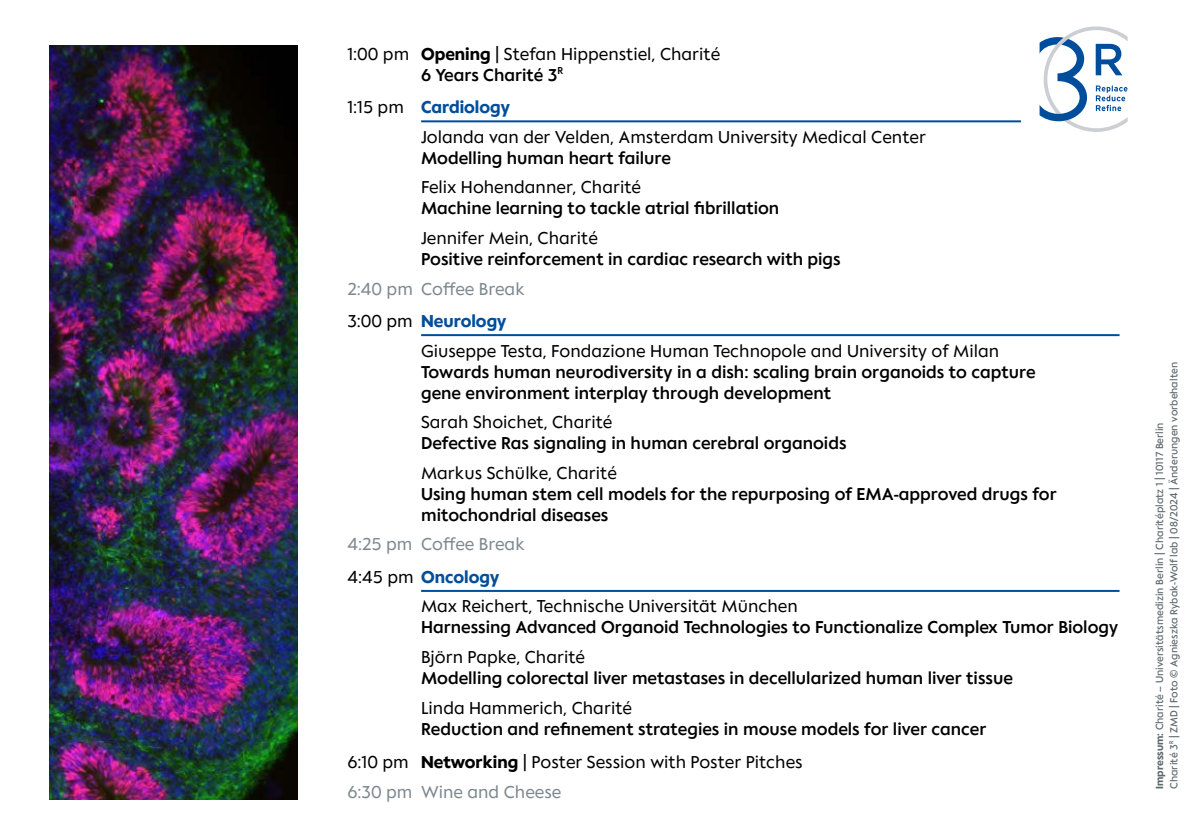
<style>
.page{position:relative;width:1191px;height:840px;background:#fff}
.page>*{position:absolute;margin:0;border:0;box-sizing:border-box;transform-origin:0 0}
.t1{font:500 20px/21px "Charite Text";color:#000}
.t2{font:20px/21px "Charite Text";color:#000}
.t3{font:20px/32.4px "Charite Text";color:#7d888f}
.t4{font:12px/14.4px "Charite Text";color:#5d686e}
.s1{font-weight:700}
.s2{font-weight:500}
.s3{font-weight:700;color:#004e9b}
.s4{color:#000}
.s5{font-weight:400}
</style>
<div class="page">
<hr style="left:421px;top:120px;width:698px;height:2px;background:#004e9b">
<hr style="left:421px;top:334px;width:698px;height:2px;background:#004e9b">
<hr style="left:421px;top:589px;width:698px;height:2px;background:#004e9b">
<div style="left:1020px;top:9px;width:133px;height:131px;background:#fff"></div>
<svg style="left:1039px;top:26px;width:88px;height:106px"></svg>
<img style="left:50px;top:46px;width:248px;height:753px">
<p class="t2" style="left:421px;top:43px;width:301px;text-indent:-74px">1:00 pm <span class="s1">Opening</span> | Stefan Hippenstiel, Charité<br><span class="s2">6 Years Charité 3</span><sup>R</sup></p>
<p class="t2" style="left:421px;top:92px;width:506px;line-height:29.6px;text-indent:-74px">1:15 pm <span class="s3">Cardiology<br></span>Jolanda van der Velden, Amsterdam University Medical Center</p>
<p class="t1" style="left:421px;top:147px;width:251px">Modelling human heart failure</p>
<p class="t2" style="left:421px;top:176px;width:221px">Felix Hohendanner, Charité</p>
<p class="t1" style="left:421px;top:197px;width:360px">Machine learning to tackle atrial fibrillation</p>
<p class="t2" style="left:421px;top:227px;width:178px">Jennifer Mein, Charité</p>
<p class="t1" style="left:421px;top:248px;width:421px">Positive reinforcement in cardiac research with pigs</p>
<p class="t3" style="left:347px;top:272px;width:179px">2:40 pm Coffee Break<br><span class="s4">3:00 pm</span> <span class="s3">Neurology</span></p>
<p class="t2" style="left:421px;top:339px;width:579px">Giuseppe Testa, Fondazione Human Technopole and University of Milan</p>
<p class="t1" style="left:421px;top:360px;width:616px">Towards human neurodiversity in a dish: scaling brain organoids to capture gene environment interplay through development</p>
<p class="t2" style="left:421px;top:411px;width:193px">Sarah Shoichet, Charité</p>
<p class="t1" style="left:421px;top:432px;width:427px">Defective Ras signaling in human cerebral organoids</p>
<p class="t2" style="left:421px;top:461px;width:197px">Markus Schülke, Charité</p>
<p class="t1" style="left:421px;top:482px;width:637px">Using human stem cell models for the repurposing of EMA-approved drugs for mitochondrial diseases</p>
<p class="t3" style="left:347px;top:527px;width:179px">4:25 pm Coffee Break<br><span class="s4">4:45 pm</span> <span class="s3">Oncology</span></p>
<p class="t2" style="left:421px;top:595px;width:378px">Max Reichert, Technische Universität München</p>
<p class="t1" style="left:421px;top:616px;width:698px">Harnessing Advanced Organoid Technologies to Functionalize Complex Tumor Biology</p>
<p class="t2" style="left:421px;top:645px;width:165px">Björn Papke, Charité</p>
<p class="t1" style="left:421px;top:666px;width:593px">Modelling colorectal liver metastases in decellularized human liver tissue</p>
<p class="t2" style="left:421px;top:696px;width:212px">Linda Hammerich, Charité</p>
<p class="t1" style="left:347px;top:710px;width:640px;line-height:33.6px;text-indent:74px">Reduction and refinement strategies in mouse models for liver cancer<br><span class="s5">6:10 pm</span> <span class="s1">Networking</span> <span class="s5">| Poster Session with Poster Pitches</span></p>
<p class="t3" style="left:347px;top:774px;width:215px">6:30 pm Wine and Cheese</p>
<p class="t4" style="left:1152px;top:788px;width:428px;rotate:-90deg"><span class="s1">Impressum:</span> Charité – Universitätsmedizin Berlin | Charitéplatz 1 | 10117 Berlin<br>Charité 3<sup>R</sup> | ZMD | Foto © Agnieszka Rybak-Wolf lab | 08/2024 | Änderungen vorbehalten</p>
</div>
